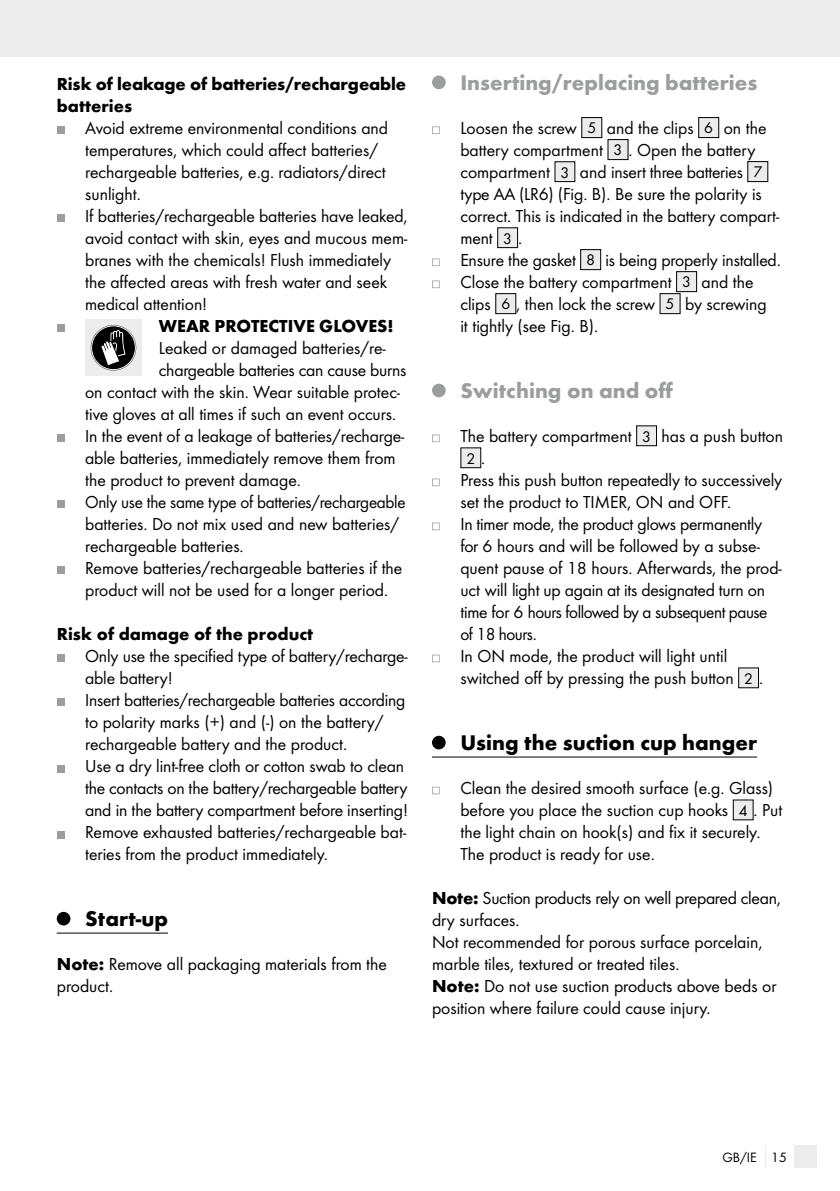
<style>
.page{position:relative;width:840px;height:1191px;background:#fff}
.page>*{position:absolute;margin:0;border:0;box-sizing:border-box;transform-origin:0 0}
.t1{font:700 22px "Futura";color:#9c9d9d}
.t2{font:700 22px "Futura";color:#000}
.t3{font:18px/22px "Futura Boo";color:#000}
.t4{font:700 18px/22px "Futura";color:#000}
.t5{font:16px "Futura Boo";color:#000}
.t6{font:14px "Futura Boo";color:#000}
.s1{font-family:"Futura";font-weight:700}
.s2{font-size:16px}
.s3{font-size:18px}
</style>
<div class="page">
<div style="left:0;top:0;width:839px;height:57px;background:#ececec"></div>
<div style="left:794px;top:1145px;width:22px;height:23px;background:#ececec"></div>
<hr style="left:57px;top:932px;width:111px;height:1px;background:#000">
<div style="left:57px;top:126px;width:7px;height:8px;background:#9c9d9d"></div>
<div style="left:57px;top:214px;width:7px;height:8px;background:#9c9d9d"></div>
<div style="left:57px;top:324px;width:7px;height:8px;background:#9c9d9d"></div>
<div style="left:85px;top:319px;width:57px;height:57px;background:#ececec"></div>
<svg style="left:91px;top:325px;width:45px;height:45px"></svg>
<div style="left:57px;top:434px;width:7px;height:8px;background:#9c9d9d"></div>
<div style="left:57px;top:500px;width:7px;height:8px;background:#9c9d9d"></div>
<div style="left:57px;top:566px;width:7px;height:8px;background:#9c9d9d"></div>
<div style="left:57px;top:654px;width:7px;height:8px;background:#9c9d9d"></div>
<div style="left:57px;top:698px;width:7px;height:8px;background:#9c9d9d"></div>
<div style="left:57px;top:764px;width:7px;height:8px;background:#9c9d9d"></div>
<div style="left:57px;top:830px;width:7px;height:8px;background:#9c9d9d"></div>
<div style="left:57px;top:912px;width:13px;height:13px;background:#000;border-radius:50%"></div>
<hr style="left:432px;top:756px;width:324px;height:1px;background:#000">
<div style="left:432px;top:76px;width:13px;height:13px;background:#9c9d9d;border-radius:50%"></div>
<svg style="left:432px;top:126px;width:7px;height:8px"></svg>
<div style="left:581px;top:118px;width:20px;height:20px;background:#ececec"></div>
<div style="left:581px;top:117px;width:21px;height:21px;border:1px solid #000"></div>
<div style="left:698px;top:118px;width:20px;height:20px;background:#ececec"></div>
<div style="left:697px;top:117px;width:21px;height:21px;border:1px solid #000"></div>
<div style="left:607px;top:140px;width:20px;height:20px;background:#ececec"></div>
<div style="left:607px;top:139px;width:21px;height:21px;border:1px solid #000"></div>
<div style="left:554px;top:162px;width:20px;height:20px;background:#ececec"></div>
<div style="left:554px;top:161px;width:21px;height:21px;border:1px solid #000"></div>
<div style="left:747px;top:162px;width:20px;height:20px;background:#ececec"></div>
<div style="left:746px;top:161px;width:21px;height:21px;border:1px solid #000"></div>
<div style="left:497px;top:228px;width:20px;height:20px;background:#ececec"></div>
<div style="left:497px;top:227px;width:21px;height:21px;border:1px solid #000"></div>
<svg style="left:432px;top:258px;width:7px;height:8px"></svg>
<div style="left:580px;top:250px;width:20px;height:20px;background:#ececec"></div>
<div style="left:580px;top:249px;width:21px;height:21px;border:1px solid #000"></div>
<svg style="left:432px;top:280px;width:7px;height:8px"></svg>
<div style="left:676px;top:272px;width:20px;height:20px;background:#ececec"></div>
<div style="left:675px;top:271px;width:21px;height:21px;border:1px solid #000"></div>
<div style="left:495px;top:294px;width:20px;height:20px;background:#ececec"></div>
<div style="left:495px;top:293px;width:21px;height:21px;border:1px solid #000"></div>
<div style="left:659px;top:294px;width:20px;height:20px;background:#ececec"></div>
<div style="left:659px;top:293px;width:21px;height:21px;border:1px solid #000"></div>
<div style="left:432px;top:384px;width:13px;height:13px;background:#9c9d9d;border-radius:50%"></div>
<svg style="left:432px;top:434px;width:7px;height:8px"></svg>
<div style="left:636px;top:426px;width:20px;height:20px;background:#ececec"></div>
<div style="left:635px;top:425px;width:21px;height:21px;border:1px solid #000"></div>
<div style="left:460px;top:448px;width:20px;height:20px;background:#ececec"></div>
<div style="left:460px;top:447px;width:21px;height:21px;border:1px solid #000"></div>
<svg style="left:432px;top:478px;width:7px;height:8px"></svg>
<svg style="left:432px;top:522px;width:7px;height:8px"></svg>
<svg style="left:432px;top:654px;width:7px;height:8px"></svg>
<div style="left:738px;top:668px;width:20px;height:20px;background:#ececec"></div>
<div style="left:432px;top:736px;width:13px;height:13px;background:#000;border-radius:50%"></div>
<svg style="left:432px;top:786px;width:7px;height:8px"></svg>
<div style="left:732px;top:800px;width:20px;height:20px;background:#ececec"></div>
<p class="t4" style="left:57px;top:73px;width:350px">Risk of leakage of batteries/rechargeable batteries</p>
<p class="t3" style="left:85px;top:117px;width:324px">Avoid extreme environmental conditions and temperatures, which could affect batteries/ rechargeable batteries, e.g. radiators/direct sunlight.<br>If batteries/rechargeable batteries have leaked, avoid contact with skin, eyes and mucous mem&shy;branes with the chemicals! Flush immediately the affected areas with fresh water and seek medical attention!</p>
<p class="t4" style="left:159px;top:315px;width:236px">WEAR PROTECTIVE GLOVES!</p>
<p class="t3" style="left:159px;top:337px;width:228px">Leaked or damaged batteries/re-</p>
<p class="t3" style="left:159px;top:359px;width:249px">chargeable batteries can cause burns</p>
<p class="t3" style="left:85px;top:381px;width:316px">on contact with the skin. Wear suitable protec-</p>
<p class="t3" style="left:85px;top:403px;width:312px">tive gloves at all times if such an event occurs.</p>
<p class="t3" style="left:85px;top:425px;width:321px">In the event of a leakage of batteries/recharge-</p>
<p class="t3" style="left:85px;top:447px;width:312px">able batteries, immediately remove them from</p>
<p class="t3" style="left:85px;top:469px;width:217px">the product to prevent damage.</p>
<p class="t3" style="left:85px;top:491px;width:322px">Only use the same type of batteries/rechargeable</p>
<p class="t3" style="left:85px;top:513px;width:315px">batteries. Do not mix used and new batteries/</p>
<p class="t3" style="left:85px;top:535px;width:160px">rechargeable batteries.</p>
<p class="t3" style="left:85px;top:557px;width:318px">Remove batteries/rechargeable batteries if the</p>
<p class="t3" style="left:85px;top:579px;width:304px">product will not be used for a longer period.</p>
<p class="t4" style="left:57px;top:623px;width:258px">Risk of damage of the product</p>
<p class="t3" style="left:85px;top:645px;width:324px">Only use the specified type of battery/recharge&shy;able battery!<br>Insert batteries/rechargeable batteries according to polarity marks (+) and (-) on the battery/ rechargeable battery and the product.<br>Use a dry lint-free cloth or cotton swab to clean the contacts on the battery/rechargeable battery and in the battery compartment before inserting!<br>Remove exhausted batteries/rechargeable bat&shy;teries from the product immediately.</p>
<p class="t2" style="left:85px;top:905px;width:84px">Start-up</p>
<p class="t3" style="left:57px;top:953px;width:331px"><span class="s1">Note:</span> Remove all packaging materials from the product.</p>
<p class="t1" style="left:460px;top:69px;width:298px">Inserting/replacing batteries</p>
<p class="t3" style="left:460px;top:117px;width:322px">Loosen the screw <span class="s2">5</span> and the clips <span class="s2">6</span> on the battery compartment <span class="s2">3</span> . Open the battery compartment <span class="s2">3</span> and insert three batteries <span class="s2">7 </span>type AA (LR6) (Fig. B). Be sure the polarity is correct. This is indicated in the battery compart&shy;ment <span class="s2">3</span> .<br>Ensure the gasket <span class="s2">8</span> is being properly installed.<br>Close the battery compartment <span class="s2">3</span> and the clips <span class="s2">6</span> , then lock the screw <span class="s2">5</span> by screwing<br>it tightly (see Fig. B).</p>
<p class="t1" style="left:460px;top:377px;width:214px">Switching on and off</p>
<p class="t3" style="left:460px;top:425px;width:324px">The battery compartment <span class="s2">3</span> has a push button</p>
<p class="t5" style="left:466px;top:449px;width:20px">2 <span class="s3">.</span></p>
<p class="t3" style="left:460px;top:469px;width:323px">Press this push button repeatedly to successively set the product to TIMER, ON and OFF.<br>In timer mode, the product glows permanently for 6 hours and will be followed by a subse&shy;quent pause of 18 hours. Afterwards, the prod&shy;uct will light up again at its designated turn on time for 6 hours followed by a subsequent pause of 18 hours.<br>In ON mode, the product will light until switched off by pressing the push button <span class="s2">2</span> .</p>
<p class="t2" style="left:460px;top:729px;width:298px">Using the suction cup hanger</p>
<p class="t3" style="left:460px;top:777px;width:323px">Clean the desired smooth surface (e.g. Glass) before you place the suction cup hooks <span class="s2">4</span> . Put the light chain on hook(s) and fix it securely.<br>The product is ready for use.</p>
<p class="t3" style="left:432px;top:887px;width:350px"><span class="s1">Note:</span> Suction products rely on well prepared clean, dry surfaces.<br>Not recommended for porous surface porcelain, marble tiles, textured or treated tiles.<br><span class="s1">Note:</span> Do not use suction products above beds or position where failure could cause injury.</p>
<p class="t6" style="left:722px;top:1149px;width:66px">GB/IE 15</p>
</div>
